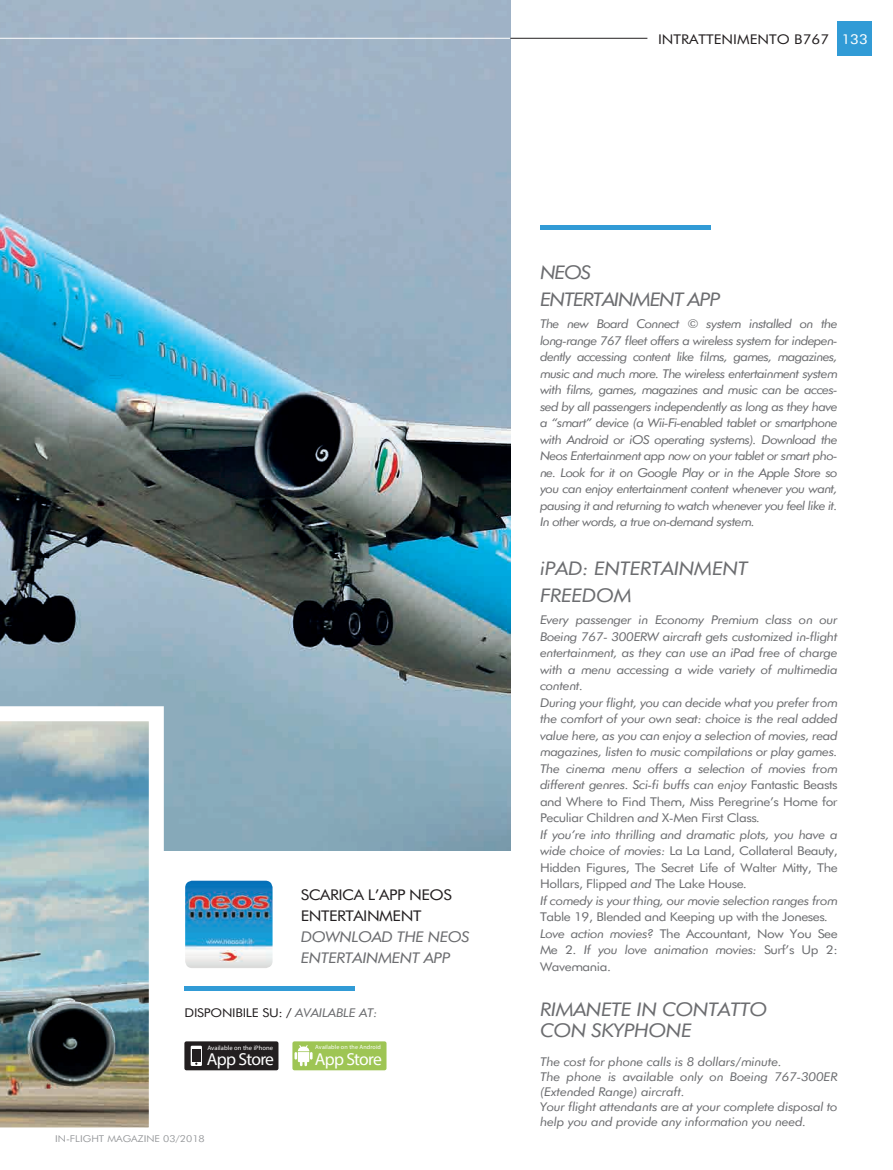
<style>
.page{position:relative;width:893px;height:1170px;background:#fff}
.page>*{position:absolute;margin:0;border:0;box-sizing:border-box;transform-origin:0 0}
.t1{font:italic 21px/27px "Neos";letter-spacing:-.03em;color:#6c6d70}
.t2{font:italic 21px/27px "Neos";letter-spacing:-.06em;color:#6c6d70}
.t3{font:17.4px "Myriad Pro";letter-spacing:-.045em;color:#fff}
.t4{font:italic 16.5px/21px "Neos";letter-spacing:-.03em;color:#6c6d70}
.t5{font:16.5px/21px "Neos";letter-spacing:-.03em;color:#231f20}
.t6{font:15px "Neos";color:#231f20}
.t7{font:15px "Neos";color:#fff}
.t8{font:italic 13.5px/16.5px "Neos";letter-spacing:-.03em;color:#6c6d70}
.t9{font:13.5px "Neos";letter-spacing:-.02em;color:#231f20}
.t10{font:300 10.5px "Neos";color:#939598}
.t11{font:6.45px "Myriad Pro";letter-spacing:.01em;color:#fff}
.t12{font:6px "Myriad Pro";letter-spacing:.02em;color:#fff}
.s1{font-style:italic;color:#6c6d70}
.s2{font-style:normal}
</style>
<div class="page">
<img style="left:0;top:0;width:510px;height:850px">
<hr style="left:0;top:38px;width:529px;height:1px;background:#fff">
<hr style="left:510px;top:38px;width:137px;height:1px;background:#231f20">
<div style="left:185px;top:985px;width:170px;height:5px;background:#319bd6"></div>
<div style="left:184px;top:1040px;width:95px;height:30px;background:#231f20;border-radius:3px"></div>
<div style="left:183px;top:1039px;width:97px;height:32px;border:2px solid #fff;border-radius:3px"></div>
<svg style="left:191px;top:1045px;width:11px;height:20px"></svg>
<div style="left:192px;top:1049px;width:9px;height:12px;background:#231f20"></div>
<div style="left:292px;top:1040px;width:95px;height:30px;background:#9ec554;border-radius:3px"></div>
<div style="left:291px;top:1039px;width:97px;height:32px;border:2px solid #fff;border-radius:3px"></div>
<svg style="left:294px;top:1045px;width:19px;height:21px"></svg>
<img style="left:185px;top:880px;width:88px;height:88px">
<img style="left:0;top:698px;width:171px;height:430px">
<div style="left:540px;top:225px;width:170px;height:5px;background:#319bd6"></div>
<div style="left:838px;top:21px;width:34px;height:34px;background:#319bd6"></div>
<p class="t6" style="left:658px;top:31px;width:173px">INTRATTENIMENTO B767</p>
<p class="t7" style="left:841px;top:31px;width:28px">133</p>
<p class="t5" style="left:301px;top:883px;width:153px">SCARICA L’APP NEOS<br>ENTERTAINMENT</p>
<p class="t4" style="left:301px;top:926px;width:170px">DOWNLOAD THE NEOS<br>ENTERTAINMENT APP</p>
<p class="t9" style="left:185px;top:1004px;width:195px">DISPONIBILE SU: / <span class="s1">AVAILABLE AT:</span></p>
<p class="t11" style="left:207px;top:1043px;width:67px">Available on the iPhone</p>
<p class="t3" style="left:207px;top:1048px;width:69px">App Store</p>
<p class="t10" style="left:55px;top:1132px;width:151px">IN-FLIGHT MAGAZINE 03/2018</p>
<p class="t12" style="left:315px;top:1043px;width:67px">Available on the Android</p>
<p class="t3" style="left:315px;top:1048px;width:69px">App Store</p>
<h1 class="t2" style="left:540px;top:258px;width:182px">NEOS<br>ENTERTAINMENT APP</h1>
<p class="t8" style="left:540px;top:315px;width:299px;text-align:justify">The new Board Connect © system installed on the long-range 767 fleet offers a wireless system for indepen&shy;dently accessing content like films, games, magazines, music and much more. The wireless entertainment system with films, games, magazines and music can be acces&shy;sed by all passengers independently as long as they have a “smart” device (a Wii-Fi-enabled tablet or smartphone with Android or iOS operating systems). Download the Neos Entertainment app now on your tablet or smart pho&shy;ne. Look for it on Google Play or in the Apple Store so you can enjoy entertainment content whenever you want, pausing it and returning to watch whenever you feel like it.<br>In other words, a true on-demand system.</p>
<h1 class="t1" style="left:540px;top:554px;width:210px">iPAD: ENTERTAINMENT<br>FREEDOM</h1>
<p class="t8" style="left:540px;top:611px;width:299px">Every passenger in Economy Premium class on our Boeing 767- 300ERW aircraft gets customized in-flight entertainment, as they can use an iPad free of charge with a menu accessing a wide variety of multimedia content.<br>During your flight, you can decide what you prefer from the comfort of your own seat: choice is the real added value here, as you can enjoy a selection of movies, read magazines, listen to music compilations or play games.<br>The cinema menu offers a selection of movies from different genres. Sci-fi buffs can enjoy <span class="s2">Fantastic Beasts and Where to Find Them, Miss Peregrine’s Home for Peculiar Children</span> and <span class="s2">X-Men First Class</span>.<br>If you’re into thrilling and dramatic plots, you have a wide choice of movies: <span class="s2">La La Land, Collateral Beauty, Hidden Figures, The Secret Life of Walter Mitty, The Hollars, Flipped</span> and <span class="s2">The Lake House</span>.<br>If comedy is your thing, our movie selection ranges from <span class="s2">Table 19, Blended and Keeping up with the Joneses</span>.<br>Love action movies? <span class="s2">The Accountant, Now You See Me 2.</span> If you love animation movies: <span class="s2">Surf’s Up 2:<br>Wavemania.</span></p>
<h1 class="t1" style="left:540px;top:998px;width:229px;line-height:21px">RIMANETE IN CONTATTO<br>CON SKYPHONE</h1>
<p class="t8" style="left:540px;top:1053px;width:299px;line-height:15px">The cost for phone calls is 8 dollars/minute.<br>The phone is available only on Boeing 767-300ER (Extended Range) aircraft.<br>Your flight attendants are at your complete disposal to help you and provide any information you need.</p>
</div>
